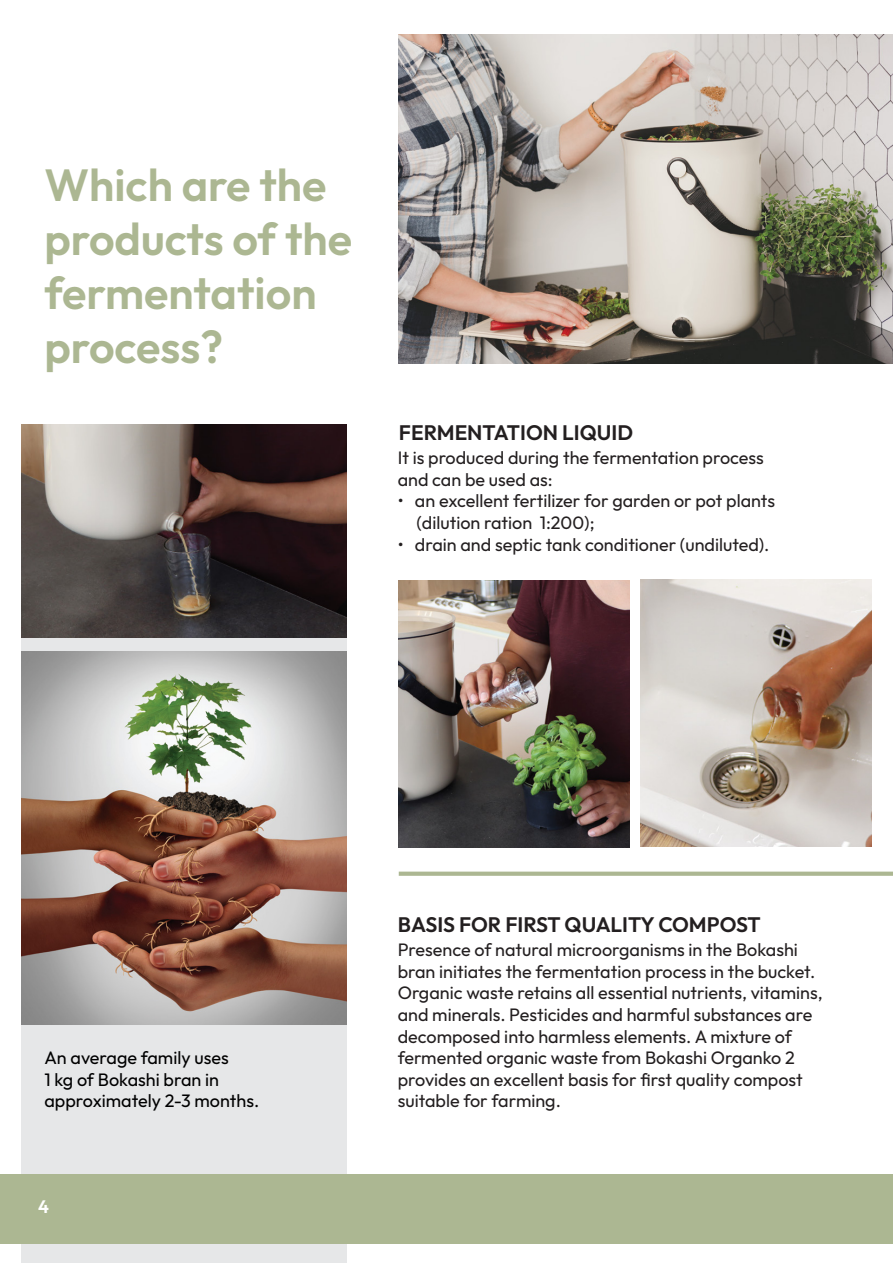
<style>
.page{position:relative;width:893px;height:1263px;background:#fff}
.page>*{position:absolute;margin:0;border:0;box-sizing:border-box;transform-origin:0 0}
.t1{font:600 45px/54px "Outfit";color:#acb792}
.t2{font:600 21px "Outfit";color:#231f20}
.t3{font:18px/21.6px "Outfit";color:#231f20}
.t4{font:18px/21.6px "Outfit";color:#000}
.t5{font:600 18px "Outfit";color:#fff}
</style>
<div class="page">
<div style="left:21px;top:424px;width:325px;height:839px;background:#e6e7e8"></div>
<div style="left:0;top:1174px;width:893px;height:69px;background:#acb792"></div>
<img style="left:21px;top:651px;width:325px;height:373px">
<svg style="left:399px;top:872px;width:494px;height:4px;fill:#acb792"></svg>
<img style="left:399px;top:34px;width:494px;height:329px">
<img style="left:399px;top:580px;width:231px;height:267px">
<img style="left:640px;top:580px;width:231px;height:266px">
<img style="left:21px;top:424px;width:325px;height:214px">
<h1 class="t1" style="left:44px;top:158px;width:309px">Which are the products of the fermentation process?</h1>
<p class="t2" style="left:399px;top:419px;width:236px">FERMENTATION LIQUID</p>
<p class="t3" style="left:398px;top:447px;width:368px">It is produced during the fermentation process and can be used as:</p>
<p class="t3" style="left:416px;top:490px;width:360px;text-indent:-19px">• an excellent fertilizer for garden or pot plants (dilution ration 1:200);</p>
<p class="t3" style="left:398px;top:533px;width:373px">• drain and septic tank conditioner (undiluted).</p>
<p class="t4" style="left:44px;top:1047px;width:216px">An average family uses<br>1 kg of Bokashi bran in approximately 2-3 months.</p>
<p class="t5" style="left:38px;top:1195px;width:12px">4</p>
<p class="t2" style="left:398px;top:911px;width:364px">BASIS FOR FIRST QUALITY COMPOST</p>
<p class="t3" style="left:398px;top:939px;width:426px">Presence of natural microorganisms in the Bokashi bran initiates the fermentation process in the bucket.<br>Organic waste retains all essential nutrients, vitamins, and minerals. Pesticides and harmful substances are decomposed into harmless elements. A mixture of fermented organic waste from Bokashi Organko 2 provides an excellent basis for first quality compost suitable for farming.</p>
</div>
